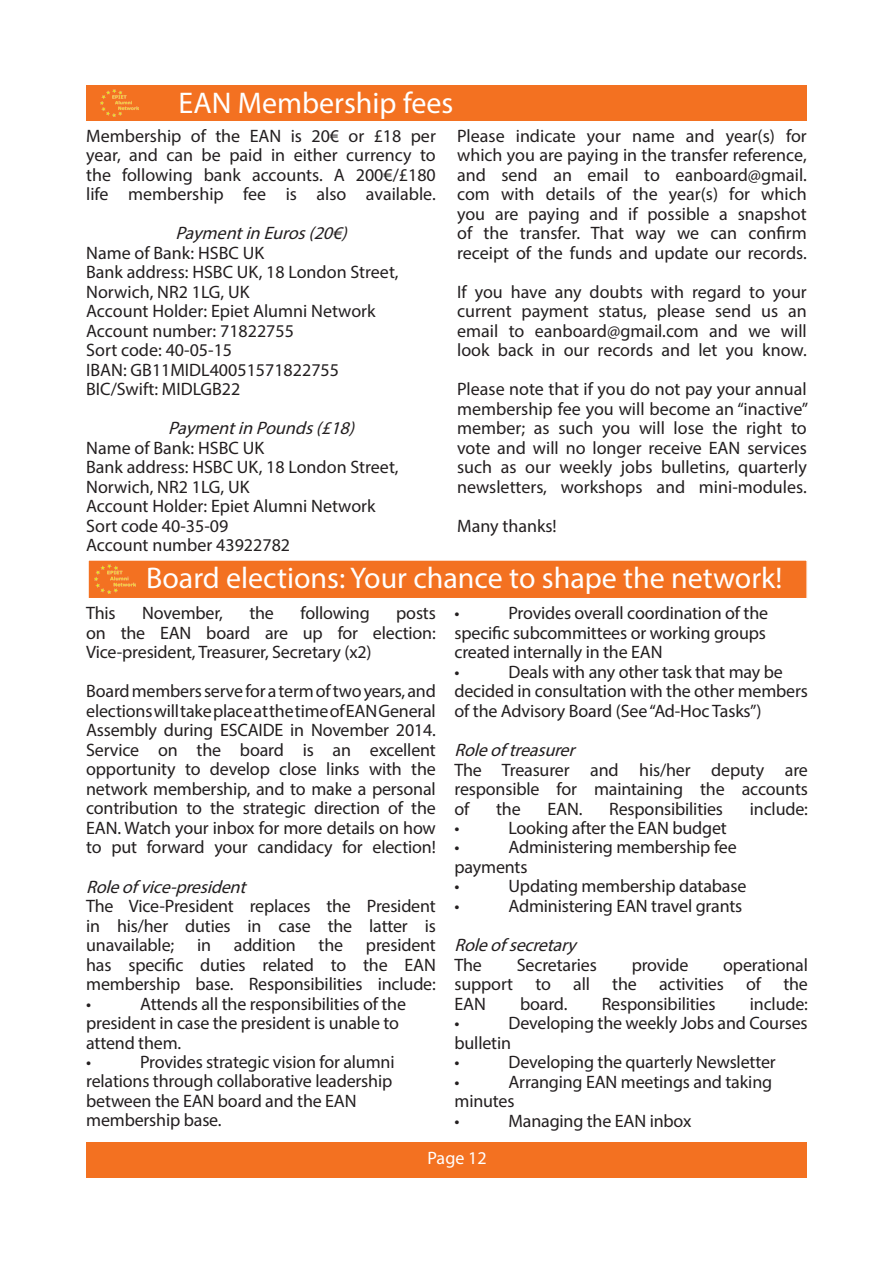
<style>
.page{position:relative;width:893px;height:1263px;background:#fff}
.page>*{position:absolute;margin:0;border:0;box-sizing:border-box;transform-origin:0 0}
.t1{font:30px "Myriad Pro";color:#fff}
.t2{font:18px/19.5px "Myriad Pro";letter-spacing:-.01em;color:#231f20;text-align:justify}
.t3{font:italic 18px "Myriad Pro";color:#231f20}
.t4{font:18px "Myriad Pro";color:#fff}
</style>
<div class="page">
<div style="left:86px;top:1142px;width:721px;height:36px;background:#f37121"></div>
<div style="left:86px;top:85px;width:721px;height:36px;background:#f37121"></div>
<img style="left:100px;top:89px;width:38px;height:28px">
<div style="left:88px;top:560px;width:719px;height:39px;background:#f37121"></div>
<div style="left:87px;top:559px;width:721px;height:40px;border:2px solid #fff"></div>
<img style="left:95px;top:565px;width:40px;height:29px">
<h1 class="t1" style="left:179px;top:85px;width:276px">EAN Membership fees</h1>
<p class="t2" style="left:86px;top:126px;width:351px">Membership of the EAN is 20€ or £18 per year, and can be paid in either currency to the following bank accounts. A 200€/£180 life membership fee is also available.</p>
<p class="t3" style="left:176px;top:222px;width:178px">PaymentinEuros(20€)</p>
<p class="t2" style="left:86px;top:243px;width:314px;text-align:left">Name of Bank: HSBC UK<br>Bank address: HSBC UK, 18 London Street,<br>Norwich, NR2 1LG, UK<br>Account Holder: Epiet Alumni Network<br>Account number: 71822755<br>Sort code: 40-05-15<br>IBAN: GB11MIDL40051571822755<br>BIC/Swift: MIDLGB22</p>
<p class="t3" style="left:168px;top:417px;width:193px">PaymentinPounds(£18)</p>
<p class="t2" style="left:86px;top:438px;width:314px;text-align:left">Name of Bank: HSBC UK<br>Bank address: HSBC UK, 18 London Street,<br>Norwich, NR2 1LG, UK<br>Account Holder: Epiet Alumni Network<br>Sort code 40-35-09<br>Account number 43922782</p>
<p class="t2" style="left:457px;top:126px;width:351px">Please indicate your name and year(s) for which you are paying in the transfer reference, and send an email to eanboard@gmail. com with details of the year(s) for which you are paying and if possible a snapshot of the transfer. That way we can confirm receipt of the funds and update our records.</p>
<p class="t2" style="left:457px;top:282px;width:351px">If you have any doubts with regard to your current payment status, please send us an email to eanboard@gmail.com and we will look back in our records and let you know.</p>
<p class="t2" style="left:457px;top:379px;width:353px">Please note that if you do not pay your annual membership fee you will become an “inactive” member; as such you will lose the right to vote and will no longer receive EAN services such as our weekly jobs bulletins, quarterly newsletters, workshops and mini-modules.</p>
<p class="t2" style="left:457px;top:516px;width:101px">Many thanks!</p>
<h1 class="t1" style="left:146px;top:559px;width:638px">Board elections: Your chance to shape the network!</h1>
<p class="t2" style="left:86px;top:603px;width:31px">This</p>
<p class="t2" style="left:142px;top:603px;width:82px">November,</p>
<p class="t2" style="left:249px;top:603px;width:26px">the</p>
<p class="t2" style="left:300px;top:603px;width:71px">following</p>
<p class="t2" style="left:86px;top:603px;width:351px;text-indent:310px">posts on the EAN board are up for election:<br>Vice-president, Treasurer, Secretary (x2)</p>
<p class="t2" style="left:86px;top:681px;width:351px">Board members serve for a term of two years, and elections will take place at the time of EAN General Assembly during ESCAIDE in November 2014.<br>Service on the board is an excellent opportunity to develop close links with the network membership, and to make a personal contribution to the strategic direction of the EAN. Watch your inbox for more details on how to put forward your candidacy for election!</p>
<p class="t3" style="left:86px;top:875px;width:166px">Roleofvice-president</p>
<p class="t2" style="left:86px;top:896px;width:351px">The Vice-President replaces the President in his/her duties in case the latter is unavailable;</p>
<p class="t2" style="left:86px;top:935px;width:351px;text-indent:280px">president has specific duties related to the EAN membership base. Responsibilities include: •</p>
<p class="t2" style="left:197px;top:935px;width:16px">in</p>
<p class="t2" style="left:234px;top:935px;width:63px">addition</p>
<p class="t2" style="left:319px;top:935px;width:26px">the</p>
<p class="t2" style="left:86px;top:993px;width:321px;text-align:left;text-indent:54px">Attends all the responsibilities of the president in case the president is unable to attend them.<br>•</p>
<p class="t2" style="left:86px;top:1052px;width:310px;text-align:left;text-indent:54px">Provides strategic vision for alumni relations through collaborative leadership between the EAN board and the EAN membership base.</p>
<p class="t2" style="left:454px;top:603px;width:315px;text-align:left;text-indent:54px">Provides overall coordination of the specific subcommittees or working groups created internally in the EAN<br>•</p>
<p class="t2" style="left:454px;top:603px;width:7px">•</p>
<p class="t2" style="left:454px;top:662px;width:355px;text-align:left;text-indent:54px">Deals with any other task that may be decided in consultation with the other members of the Advisory Board (See “Ad-Hoc Tasks”)</p>
<p class="t3" style="left:454px;top:739px;width:127px">Roleoftreasurer</p>
<p class="t2" style="left:454px;top:759px;width:355px">The Treasurer and his/her deputy are responsible for maintaining the accounts of</p>
<p class="t2" style="left:496px;top:798px;width:26px">the</p>
<p class="t2" style="left:548px;top:798px;width:36px">EAN.</p>
<p class="t2" style="left:609px;top:798px;width:115px">Responsibilities</p>
<p class="t2" style="left:750px;top:798px;width:60px">include:</p>
<p class="t2" style="left:454px;top:818px;width:7px">•</p>
<p class="t2" style="left:508px;top:818px;width:220px">Looking after the EAN budget</p>
<p class="t2" style="left:454px;top:837px;width:7px">•</p>
<p class="t2" style="left:454px;top:837px;width:284px;text-align:left;text-indent:54px">Administering membership fee payments<br>•</p>
<p class="t2" style="left:508px;top:876px;width:239px">Updating membership database</p>
<p class="t2" style="left:454px;top:896px;width:7px">•</p>
<p class="t2" style="left:508px;top:896px;width:235px">Administering EAN travel grants</p>
<p class="t3" style="left:454px;top:934px;width:128px">Roleofsecretary</p>
<p class="t2" style="left:454px;top:954px;width:29px">The</p>
<p class="t2" style="left:517px;top:954px;width:81px">Secretaries</p>
<p class="t2" style="left:632px;top:954px;width:58px">provide</p>
<p class="t2" style="left:454px;top:954px;width:355px;text-indent:269px">operational support to all the activities of the EAN</p>
<p class="t2" style="left:520px;top:993px;width:49px">board.</p>
<p class="t2" style="left:602px;top:993px;width:115px">Responsibilities</p>
<p class="t2" style="left:750px;top:993px;width:60px">include:</p>
<p class="t2" style="left:454px;top:1013px;width:355px;text-align:left;text-indent:54px">Developing the weekly Jobs and Courses bulletin<br>•</p>
<p class="t2" style="left:454px;top:1013px;width:7px">•</p>
<p class="t2" style="left:508px;top:1052px;width:269px">Developing the quarterly Newsletter</p>
<p class="t2" style="left:454px;top:1071px;width:319px;text-align:left;text-indent:54px">Arranging EAN meetings and taking minutes<br>•</p>
<p class="t2" style="left:454px;top:1071px;width:7px">•</p>
<p class="t2" style="left:508px;top:1110px;width:184px">Managing the EAN inbox</p>
<p class="t4" style="left:428px;top:1147px;width:61px">Page 12</p>
</div>
